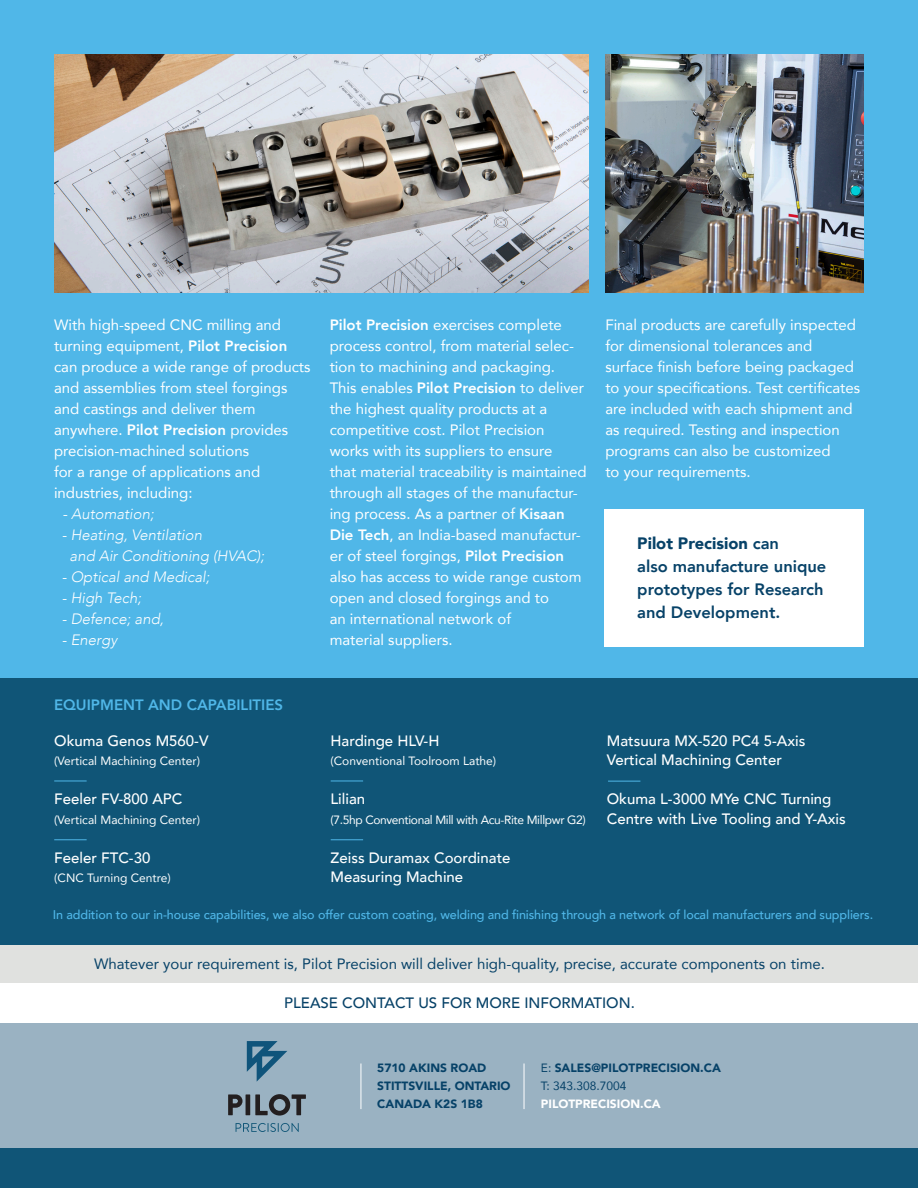
<style>
.page{position:relative;width:918px;height:1188px;background:#fff}
.page>*{position:absolute;margin:0;border:0;box-sizing:border-box;transform-origin:0 0}
.t1{font:800 16.5px/23.1px "Avenir";color:#074268}
.t2{font:15px/21px "Avenir";color:#fff}
.t3{font:500 15px/19.5px "Avenir";color:#fff}
.t4{font:italic 300 15px/21px "Avenir";color:#fff}
.t5{font:15px "Avenir";color:#074268}
.t6{font:500 15px "Avenir";color:#074268}
.t7{font:800 15px "Avenir";color:#50b7e8}
.t8{font:500 12.6px "Avenir";letter-spacing:-.01em;color:#50b7e8}
.t9{font:12px "Avenir";color:#fff}
.t10{font:900 12px "Avenir";color:#074268}
.t11{font:12px "Avenir";letter-spacing:-.03em;color:#fff}
.t12{font:900 12px "Avenir";color:#fff}
.t13{font:12px "Avenir";color:#074268}
.s1{font-weight:800}
.s2{font-weight:900}
.s3{font-weight:400}
</style>
<div class="page">
<div style="left:0;top:994px;width:918px;height:155px;background:#9ab2c2"></div>
<div style="left:0;top:944px;width:918px;height:40px;background:#e0e1df"></div>
<div style="left:0;top:983px;width:918px;height:40px;background:#fff"></div>
<div style="left:0;top:1148px;width:918px;height:40px;background:#105577"></div>
<div style="left:0;top:0;width:918px;height:901px;background:#50b7e8"></div>
<hr style="left:524px;top:1064px;width:1px;height:45px;background:#fff">
<hr style="left:361px;top:1064px;width:1px;height:45px;background:#fff">
<svg style="left:236px;top:1123px;width:63px;height:9px"></svg>
<svg style="left:228px;top:1094px;width:15px;height:21px"></svg>
<hr style="left:246px;top:1094px;width:4px;height:21px;background:#231f20">
<svg style="left:255px;top:1094px;width:51px;height:22px"></svg>
<svg style="left:247px;top:1041px;width:40px;height:41px"></svg>
<img style="left:54px;top:54px;width:535px;height:238px">
<img style="left:606px;top:54px;width:258px;height:238px">
<div style="left:0;top:678px;width:918px;height:267px;background:#105577"></div>
<hr style="left:54px;top:781px;width:33px;height:1px;background:#50b7e8">
<hr style="left:331px;top:781px;width:32px;height:1px;background:#50b7e8">
<hr style="left:608px;top:781px;width:32px;height:1px;background:#50b7e8">
<hr style="left:54px;top:839px;width:33px;height:1px;background:#50b7e8">
<hr style="left:331px;top:839px;width:32px;height:1px;background:#50b7e8">
<div style="left:605px;top:509px;width:259px;height:137px;background:#fff"></div>
<p class="t2" style="left:54px;top:314px;width:258px">With high-speed CNC milling and turning equipment, <span class="s1">Pilot Precision </span>can produce a wide range of products and assemblies from steel forgings and castings and deliver them anywhere. <span class="s1">Pilot Precision</span> provides precision-machined solutions<br>for a range of applications and industries, including:</p>
<p class="t4" style="left:62px;top:503px;width:93px">- Automation;</p>
<p class="t4" style="left:70px;top:524px;width:196px;text-indent:-8px">- Heating, Ventilation<br>and Air Conditioning (HVAC);</p>
<p class="t4" style="left:62px;top:566px;width:149px">- Optical and Medical;</p>
<p class="t4" style="left:62px;top:587px;width:81px">- High Tech;</p>
<p class="t4" style="left:62px;top:608px;width:104px">- Defence; and,</p>
<p class="t4" style="left:62px;top:629px;width:57px">- Energy</p>
<p class="t2" style="left:330px;top:314px;width:259px"><span class="s1">Pilot Precision</span> exercises complete process control, from material selec&shy;tion to machining and packaging.<br>This enables <span class="s1">Pilot Precision</span> to deliver the highest quality products at a competitive cost. Pilot Precision works with its suppliers to ensure<br>that material traceability is maintained through all stages of the manufactur&shy;ing process. As a partner of <span class="s1">Kisaan Die Tech</span>, an India-based manufactur&shy;er of steel forgings, <span class="s1">Pilot Precision </span>also has access to wide range custom open and closed forgings and to<br>an international network of<br>material suppliers.</p>
<p class="t2" style="left:605px;top:314px;width:256px">Final products are carefully inspected for dimensional tolerances and surface finish before being packaged to your specifications. Test certificates are included with each shipment and as required. Testing and inspection programs can also be customized<br>to your requirements.</p>
<p class="t1" style="left:637px;top:532px;width:191px"><span class="s2">Pilot Precision</span> can<br>also manufacture unique prototypes for Research and Development.</p>
<p class="t7" style="left:54px;top:693px;width:231px">EQUIPMENT AND CAPABILITIES</p>
<p class="t3" style="left:54px;top:730px;width:156px">Okuma Genos M560-V</p>
<p class="t9" style="left:54px;top:752px;width:147px">(Vertical Machining Center)</p>
<p class="t3" style="left:54px;top:789px;width:130px">Feeler FV-800 APC</p>
<p class="t9" style="left:54px;top:810px;width:147px">(Vertical Machining Center)</p>
<p class="t3" style="left:54px;top:847px;width:98px">Feeler FTC-30</p>
<p class="t9" style="left:54px;top:868px;width:118px">(CNC Turning Centre)</p>
<p class="t3" style="left:331px;top:730px;width:110px">Hardinge HLV-H</p>
<p class="t9" style="left:331px;top:752px;width:167px">(Conventional Toolroom Lathe)</p>
<p class="t3" style="left:331px;top:789px;width:36px">Lilian</p>
<p class="t11" style="left:331px;top:810px;width:257px">(7.5hp Conventional Mill with Acu-Rite Millpwr G2)</p>
<p class="t3" style="left:331px;top:847px;width:182px">Zeiss Duramax Coordinate<br>Measuring Machine</p>
<p class="t3" style="left:607px;top:730px;width:200px">Matsuura MX-520 PC4 5-Axis<br>Vertical Machining Center</p>
<p class="t3" style="left:607px;top:789px;width:240px">Okuma L-3000 MYe CNC Turning<br>Centre with Live Tooling and Y-Axis</p>
<p class="t8" style="left:53px;top:904px;width:822px">In addition to our in-house capabilities, we also offer custom coating, welding and finishing through a network of local manufacturers and suppliers.</p>
<p class="t5" style="left:94px;top:952px;width:732px">Whatever your requirement is, Pilot Precision will deliver high-quality, precise, accurate components on time.</p>
<p class="t6" style="left:284px;top:990px;width:352px">PLEASE CONTACT US FOR MORE INFORMATION.</p>
<p class="t10" style="left:377px;top:1058px;width:111px">5710 AKINS ROAD</p>
<p class="t10" style="left:377px;top:1076px;width:135px">STITTSVILLE, ONTARIO</p>
<p class="t10" style="left:377px;top:1094px;width:107px">CANADA K2S 1B8</p>
<p class="t10" style="left:541px;top:1058px;width:182px"><span class="s3">E:</span> SALES@PILOTPRECISION.CA</p>
<p class="t13" style="left:541px;top:1076px;width:87px">T: 343.308.7004</p>
<p class="t12" style="left:541px;top:1094px;width:121px">PILOTPRECISION.CA</p>
</div>
